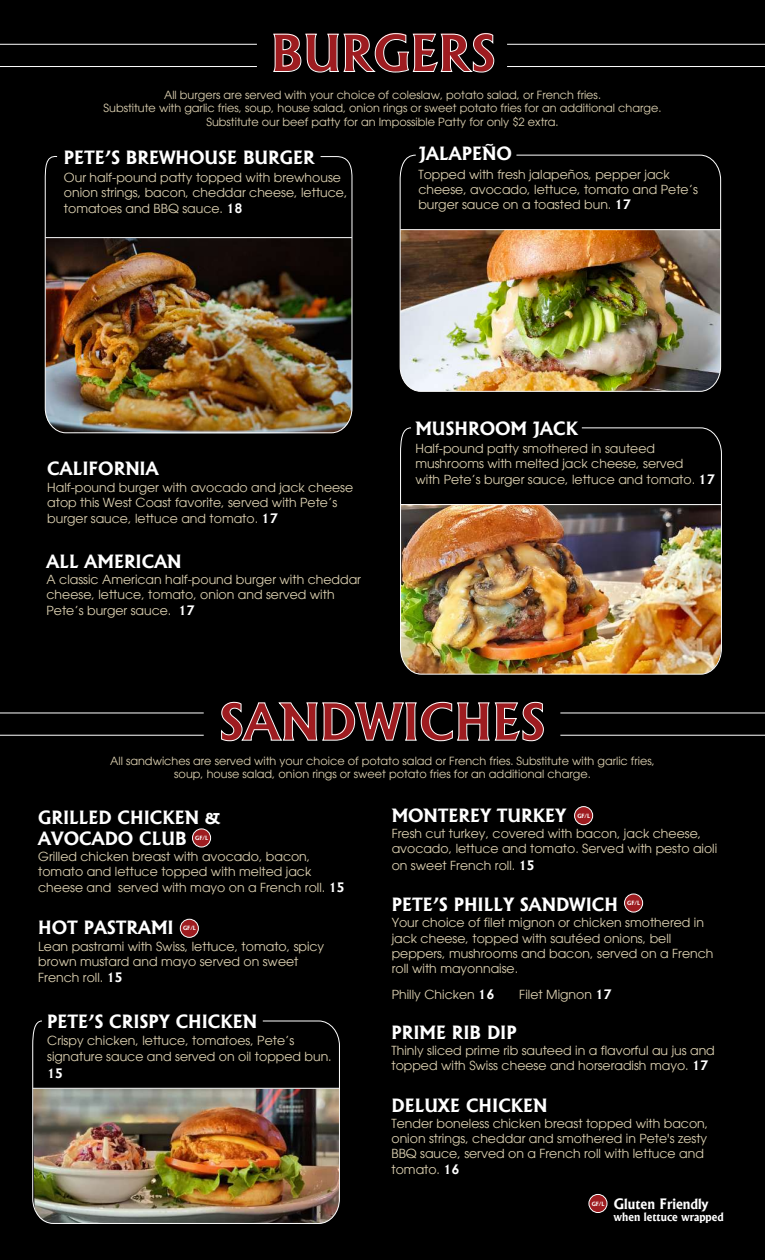
<style>
.page{position:relative;width:765px;height:1260px;background:#000}
.page>*{position:absolute;margin:0;border:0;box-sizing:border-box;transform-origin:0 0}
.t1{font:700 48.75px "Albertus";color:#9e1c20}
.t2{font:700 17.5px/21px "Albertus";color:#fff}
.t3{font:700 13.75px "Albertus";color:#fff}
.t4{font:12.5px/15px "Avant Garde";color:#ded2b2}
.t5{font:700 12.5px "Albertus";color:#fff}
.t6{font:11.25px/13.5px "Avant Garde";color:#ded2b2;text-align:center}
.t7{font:700 11.25px "Albertus";color:#fff}
.t8{font:700 5.62px "Albertus";color:#fff}
.s1{font-family:"Albertus";font-weight:700;color:#fff}
</style>
<div class="page">
<svg style="left:273px;top:33px;width:221px;height:40px;background:#252525"></svg>
<hr style="left:507px;top:44px;width:258px;height:1px;background:#fff">
<hr style="left:507px;top:66px;width:258px;height:1px;background:#fff">
<hr style="left:0;top:44px;width:257px;height:1px;background:#fff">
<hr style="left:0;top:66px;width:257px;height:1px;background:#fff">
<svg style="left:221px;top:702px;width:323px;height:39px;background:#242424"></svg>
<hr style="left:560px;top:713px;width:205px;height:1px;background:#fff">
<hr style="left:560px;top:735px;width:205px;height:1px;background:#fff">
<hr style="left:0;top:713px;width:204px;height:1px;background:#fff">
<hr style="left:0;top:735px;width:204px;height:1px;background:#fff">
<div style="left:589px;top:1194px;width:18px;height:19px;background:#9e1c20;border-radius:50%"></div>
<div style="left:589px;top:1194px;width:18px;height:19px;border:1px solid #fff;border-radius:50%"></div>
<div style="left:575px;top:807px;width:18px;height:18px;background:#9e1c20;border-radius:50%"></div>
<div style="left:574px;top:806px;width:19px;height:19px;border:1px solid #fff;border-radius:50%"></div>
<div style="left:180px;top:919px;width:18px;height:18px;background:#9e1c20;border-radius:50%"></div>
<div style="left:180px;top:919px;width:19px;height:19px;border:1px solid #fff;border-radius:50%"></div>
<div style="left:193px;top:829px;width:18px;height:18px;background:#9e1c20;border-radius:50%"></div>
<div style="left:192px;top:829px;width:19px;height:18px;border:1px solid #fff;border-radius:50%"></div>
<img style="left:45px;top:155px;width:308px;height:278px">
<hr style="left:45px;top:237px;width:307px;height:1px;background:#fff">
<img style="left:400px;top:154px;width:321px;height:238px">
<hr style="left:400px;top:229px;width:321px;height:1px;background:#fff">
<img style="left:400px;top:427px;width:322px;height:248px">
<hr style="left:401px;top:504px;width:320px;height:1px;background:#fff">
<div style="left:625px;top:894px;width:18px;height:18px;background:#9e1c20;border-radius:50%"></div>
<div style="left:624px;top:894px;width:19px;height:18px;border:1px solid #fff;border-radius:50%"></div>
<img style="left:32px;top:1020px;width:308px;height:204px">
<hr style="left:33px;top:1088px;width:306px;height:1px;background:#fff">
<h1 class="t1" style="left:271px;top:23px;width:226px">BURGERS</h1>
<p class="t6" style="left:104px;top:88px;width:559px">All burgers are served with your choice of coleslaw, potato salad, or French fries.<br>Substitute with garlic fries, soup, house salad, onion rings or sweet potato fries for an additional charge.<br>Substitute our beef patty for an Impossible Patty for only $2 extra.</p>
<h2 class="t2" style="left:64px;top:147px;width:252px">PETE’S BREWHOUSE BURGER</h2>
<p class="t4" style="left:64px;top:170px;width:285px">Our half-pound patty topped with brewhouse onion strings, bacon, cheddar cheese, lettuce,</p>
<p class="t4" style="left:64px;top:202px;width:180px">tomatoes and BBQ sauce. <span class="s1">18</span></p>
<h2 class="t2" style="left:419px;top:143px;width:94px">JALAPEÑO</h2>
<p class="t4" style="left:418px;top:167px;width:281px">Topped with fresh jalapeños, pepper jack cheese, avocado, lettuce, tomato and Pete’s burger sauce on a toasted bun. <span class="s1">17</span></p>
<h2 class="t2" style="left:47px;top:458px;width:113px">CALIFORNIA</h2>
<p class="t4" style="left:47px;top:480px;width:307px">Half-pound burger with avocado and jack cheese atop this West Coast favorite, served with Pete’s</p>
<p class="t4" style="left:47px;top:511px;width:232px">burger sauce, lettuce and tomato. <span class="s1">17</span></p>
<h2 class="t2" style="left:47px;top:551px;width:136px">ALL AMERICAN</h2>
<p class="t4" style="left:47px;top:572px;width:316px">A classic American half-pound burger with cheddar cheese, lettuce, tomato, onion and served with</p>
<p class="t4" style="left:47px;top:603px;width:149px">Pete’s burger sauce. <span class="s1">17</span></p>
<h2 class="t2" style="left:415px;top:418px;width:164px">MUSHROOM JACK</h2>
<p class="t4" style="left:415px;top:441px;width:270px">Half-pound patty smothered in sauteed mushrooms with melted jack cheese, served</p>
<p class="t4" style="left:415px;top:472px;width:301px">with Pete’s burger sauce, lettuce and tomato. <span class="s1">17</span></p>
<h1 class="t1" style="left:219px;top:692px;width:328px">SANDWICHES</h1>
<p class="t6" style="left:110px;top:754px;width:546px">All sandwiches are served with your choice of potato salad or French fries. Substitute with garlic fries, soup, house salad, onion rings or sweet potato fries for an additional charge.</p>
<h2 class="t2" style="left:38px;top:807px;width:184px">GRILLED CHICKEN &amp;<br>AVOCADO CLUB</h2>
<p class="t4" style="left:38px;top:849px;width:275px">Grilled chicken breast with avocado, bacon, tomato and lettuce topped with melted jack</p>
<p class="t4" style="left:38px;top:880px;width:308px">cheese and served with mayo on a French roll. <span class="s1">15</span></p>
<h2 class="t2" style="left:38px;top:917px;width:137px">HOT PASTRAMI</h2>
<p class="t4" style="left:38px;top:939px;width:288px">Lean pastrami with Swiss, lettuce, tomato, spicy brown mustard and mayo served on sweet</p>
<p class="t4" style="left:38px;top:970px;width:86px">French roll. <span class="s1">15</span></p>
<p class="t8" style="left:195px;top:834px;width:14px">GF/L</p>
<p class="t8" style="left:183px;top:925px;width:14px">GF/L</p>
<h2 class="t2" style="left:47px;top:1011px;width:211px">PETE’S CRISPY CHICKEN</h2>
<p class="t4" style="left:47px;top:1033px;width:286px;line-height:16.2px">Crispy chicken, lettuce, tomatoes, Pete’s signature sauce and served on oil topped bun.</p>
<p class="t5" style="left:47px;top:1065px;width:18px">15</p>
<h2 class="t2" style="left:392px;top:805px;width:176px">MONTEREY TURKEY</h2>
<p class="t4" style="left:392px;top:826px;width:327px">Fresh cut turkey, covered with bacon, jack cheese, avocado, lettuce and tomato. Served with pesto aioli</p>
<p class="t4" style="left:392px;top:858px;width:145px">on sweet French roll. <span class="s1">15</span></p>
<p class="t8" style="left:577px;top:812px;width:14px">GF/L</p>
<h2 class="t2" style="left:392px;top:894px;width:228px">PETE’S PHILLY SANDWICH</h2>
<p class="t4" style="left:392px;top:914px;width:314px;line-height:16.2px">Your choice of filet mignon or chicken smothered in jack cheese, topped with sautéed onions, bell</p>
<p class="t4" style="left:392px;top:946px;width:323px">peppers, mushrooms and bacon, served on a French roll with mayonnaise.</p>
<p class="t4" style="left:392px;top:987px;width:104px">Philly Chicken <span class="s1">16</span></p>
<p class="t4" style="left:519px;top:987px;width:94px">Filet Mignon <span class="s1">17</span></p>
<p class="t8" style="left:627px;top:900px;width:14px">GF/L</p>
<h2 class="t2" style="left:392px;top:1022px;width:127px">PRIME RIB DIP</h2>
<p class="t4" style="left:392px;top:1043px;width:325px">Thinly sliced prime rib sauteed in a flavorful au jus and topped with Swiss cheese and horseradish mayo. <span class="s1">17</span></p>
<h2 class="t2" style="left:392px;top:1095px;width:157px">DELUXE CHICKEN</h2>
<p class="t4" style="left:392px;top:1116px;width:318px;text-align:justify">Tender boneless chicken breast topped with bacon, onion strings, cheddar and smothered in Pete's zesty BBQ sauce, served on a French roll with lettuce and</p>
<p class="t4" style="left:392px;top:1162px;width:70px">tomato. <span class="s1">16</span></p>
<p class="t8" style="left:592px;top:1200px;width:14px">GF/L</p>
<p class="t3" style="left:614px;top:1195px;width:96px">Gluten Friendly</p>
<p class="t7" style="left:614px;top:1210px;width:111px">when lettuce wrapped</p>
</div>
